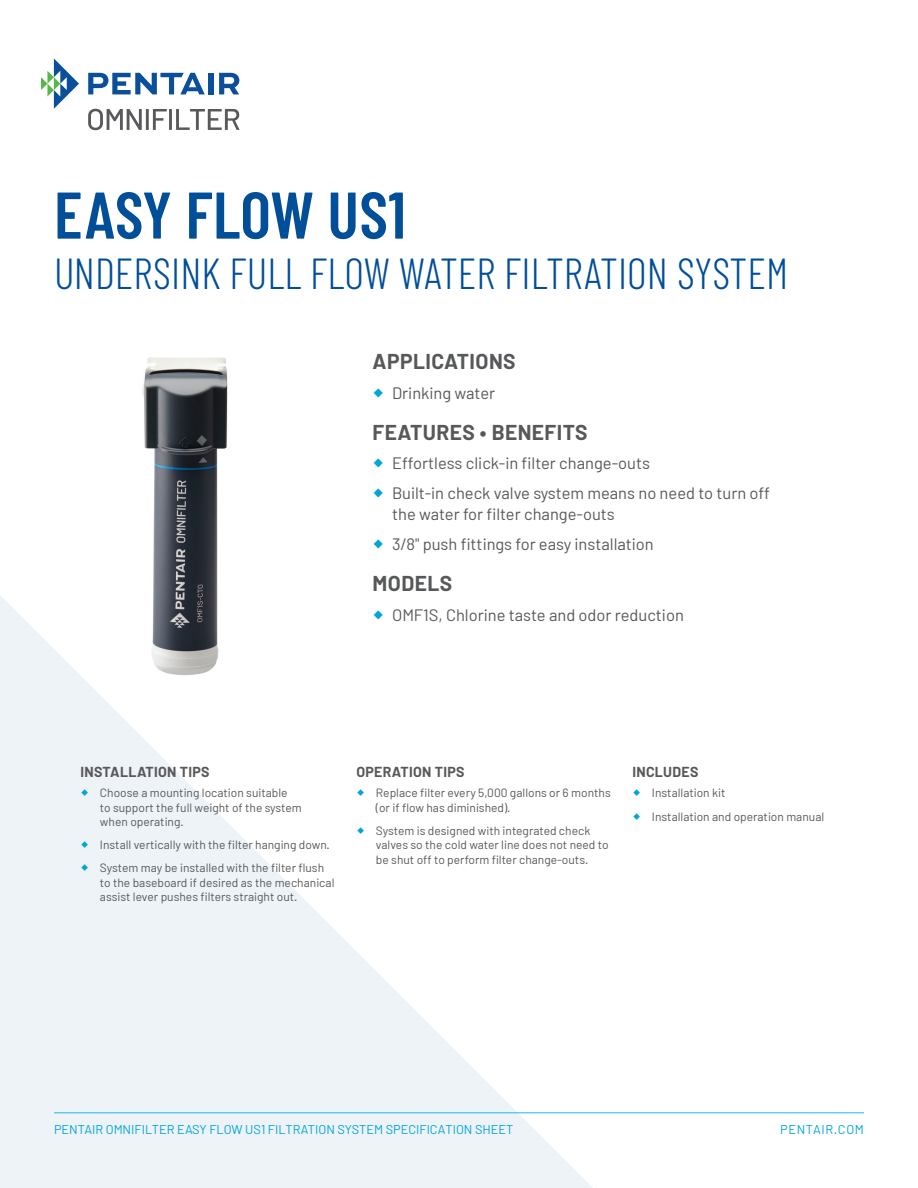
<style>
.page{position:relative;width:918px;height:1188px;background:#fff}
.page>*{position:absolute;margin:0;border:0;box-sizing:border-box;transform-origin:0 0}
.t1{font:600 65.85px "Barlow Condensed";color:#014e99}
.t2{font:300 43.35px "Barlow Condensed";color:#014e99}
.t3{font:700 21px "Barlow";letter-spacing:.02em;color:#57585a}
.t4{font:16.5px/29.7px "Barlow";color:#57585a}
.t5{font:700 14.1px "Barlow";letter-spacing:.02em;color:#57585a}
.t6{font:12.75px "Barlow";color:#00a5da}
.t7{font:12.75px "Barlow";letter-spacing:.05em;color:#00a5da}
.t8{font:12px/14.4px "Barlow";color:#57585a}
</style>
<div class="page">
<svg style="left:0;top:595px;width:608px;height:593px;fill:#f0f4f9"></svg>
<hr style="left:54px;top:1112px;width:810px;height:1px;background:#19b9e4">
<svg style="left:88px;top:109px;width:151px;height:21px"></svg>
<svg style="left:41px;top:58px;width:38px;height:51px"></svg>
<svg style="left:88px;top:73px;width:117px;height:21px"></svg>
<div style="left:208px;top:73px;width:5px;height:21px;background:#0a4f9a"></div>
<svg style="left:219px;top:73px;width:20px;height:21px"></svg>
<img style="left:133px;top:357px;width:100px;height:326px">
<svg style="left:374px;top:610px;width:9px;height:9px"></svg>
<svg style="left:81px;top:790px;width:7px;height:6px"></svg>
<svg style="left:81px;top:842px;width:7px;height:6px"></svg>
<svg style="left:81px;top:865px;width:7px;height:6px"></svg>
<svg style="left:357px;top:790px;width:7px;height:6px"></svg>
<svg style="left:357px;top:827px;width:7px;height:7px"></svg>
<h1 class="t1" style="left:54px;top:174px;width:353px">EASY FLOW US1</h1>
<h2 class="t2" style="left:54px;top:246px;width:736px">UNDERSINK FULL FLOW WATER FILTRATION SYSTEM</h2>
<h3 class="t3" style="left:373px;top:348px;width:145px">APPLICATIONS</h3>
<h3 class="t4" style="left:392px;top:377px;width:105px">Drinking water</h3>
<h3 class="t3" style="left:373px;top:419px;width:217px">FEATURES • BENEFITS</h3>
<h3 class="t4" style="left:392px;top:448px;width:380px">Effortless click-in filter change-outs<br>Built-in check valve system means no need to turn off</h3>
<h3 class="t4" style="left:392px;top:499px;width:263px">the water for filter change-outs<br>3/8" push fittings for easy installation</h3>
<h3 class="t3" style="left:373px;top:570px;width:81px">MODELS</h3>
<h3 class="t4" style="left:392px;top:599px;width:293px">OMF1S, Chlorine taste and odor reduction</h3>
<p class="t5" style="left:80px;top:763px;width:131px">INSTALLATION TIPS</p>
<p class="t5" style="left:356px;top:763px;width:110px">OPERATION TIPS</p>
<p class="t5" style="left:632px;top:763px;width:68px">INCLUDES</p>
<p class="t8" style="left:100px;top:786px;width:203px">Choose a mounting location suitable<br>to support the full weight of the system when operating.</p>
<p class="t8" style="left:100px;top:833px;width:231px;line-height:23.1px">Install vertically with the filter hanging down.<br>System may be installed with the filter flush</p>
<p class="t8" style="left:100px;top:875px;width:236px">to the baseboard if desired as the mechanical assist lever pushes filters straight out.</p>
<p class="t8" style="left:376px;top:786px;width:236px">Replace filter every 5,000 gallons or 6 months (or if flow has diminished).</p>
<p class="t8" style="left:376px;top:823px;width:234px">System is designed with integrated check valves so the cold water line does not need to be shut off to perform filter change-outs.</p>
<p class="t8" style="left:652px;top:781px;width:174px;line-height:23.1px">Installation kit<br>Installation and operation manual</p>
<p class="t6" style="left:54px;top:1121px;width:461px">PENTAIR OMNIFILTER EASY FLOW US1 FILTRATION SYSTEM SPECIFICATION SHEET</p>
<p class="t7" style="left:780px;top:1121px;width:85px">PENTAIR.COM</p>
</div>
